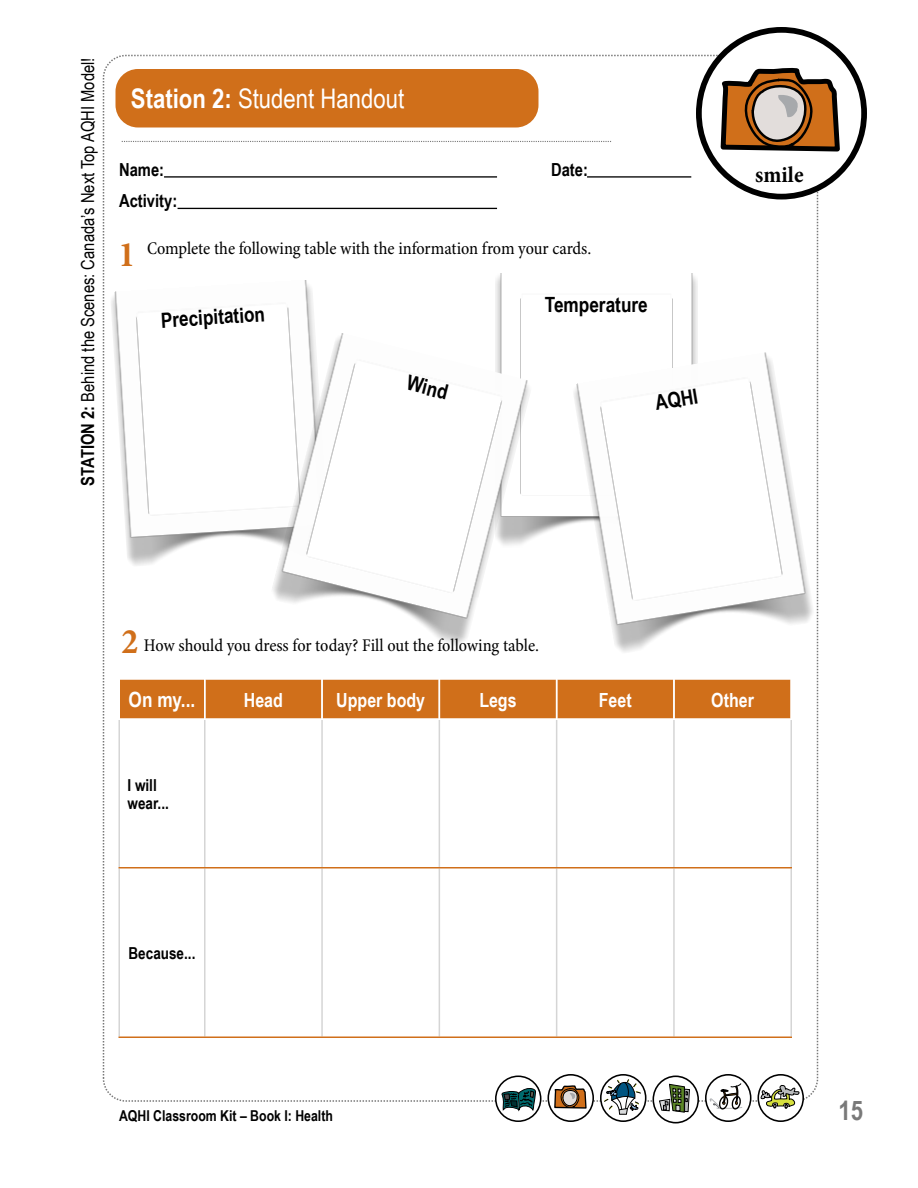
<style>
.page{position:relative;width:918px;height:1188px;background:#fff}
.page>*{position:absolute;margin:0;border:0;box-sizing:border-box;transform-origin:0 0}
.t1{font:700 condensed 36px "Minion Pro";color:#d06f1a}
.t2{font:27px "Arial Narrow";color:#fff}
.t3{font:700 27px "Arial Narrow";color:#797979}
.t4{font:700 condensed 22.95px "Minion Pro";color:#000}
.t5{font:700 21px "Arial Narrow";color:#000}
.t6{font:700 21px "Arial Narrow";color:#fff}
.t7{font:700 19.5px "Arial Narrow";color:#fff}
.t8{font:condensed 18px "Minion Pro";letter-spacing:-.005em;color:#000}
.t9{font:18px "Arial Narrow";color:#000}
.t10{font:700 18px "Arial Narrow";color:#000}
.t11{font:700 16.5px/18px "Arial Narrow";color:#000}
.t12{font:700 15px "Arial Narrow";color:#000}
.s1{font-weight:700}
</style>
<div class="page">
<hr style="left:164px;top:176px;width:333px;height:2px;background:#000">
<hr style="left:587px;top:176px;width:104px;height:2px;background:#000">
<hr style="left:178px;top:208px;width:319px;height:1px;background:#000">
<div style="left:120px;top:680px;width:670px;height:38px;background:#d06f1a"></div>
<hr style="left:790px;top:868px;width:2px;height:168px;background:#d5d5d5">
<hr style="left:790px;top:720px;width:2px;height:147px;background:#d5d5d5">
<hr style="left:673px;top:868px;width:2px;height:168px;background:#d5d5d5">
<hr style="left:673px;top:720px;width:2px;height:147px;background:#d5d5d5">
<hr style="left:673px;top:680px;width:2px;height:38px;background:#fff">
<hr style="left:556px;top:868px;width:1px;height:168px;background:#d5d5d5">
<hr style="left:556px;top:720px;width:1px;height:147px;background:#d5d5d5">
<hr style="left:556px;top:680px;width:1px;height:38px;background:#fff">
<hr style="left:439px;top:868px;width:1px;height:168px;background:#d5d5d5">
<hr style="left:439px;top:720px;width:1px;height:147px;background:#d5d5d5">
<hr style="left:439px;top:680px;width:1px;height:38px;background:#fff">
<hr style="left:321px;top:868px;width:2px;height:168px;background:#d5d5d5">
<hr style="left:321px;top:720px;width:2px;height:147px;background:#d5d5d5">
<hr style="left:321px;top:680px;width:2px;height:38px;background:#fff">
<hr style="left:204px;top:868px;width:2px;height:168px;background:#d5d5d5">
<hr style="left:204px;top:720px;width:2px;height:147px;background:#d5d5d5">
<hr style="left:204px;top:680px;width:2px;height:38px;background:#fff">
<hr style="left:118px;top:868px;width:2px;height:168px;background:#d5d5d5">
<hr style="left:118px;top:720px;width:2px;height:147px;background:#d5d5d5">
<hr style="left:118px;top:1036px;width:674px;height:2px;background:#d06f1a">
<hr style="left:118px;top:867px;width:674px;height:1px;background:#d06f1a">
<svg style="left:496px;top:1076px;width:45px;height:45px"></svg>
<div style="left:495px;top:1076px;width:46px;height:46px;border:2px solid #000;border-radius:50%"></div>
<svg style="left:499px;top:1086px;width:38px;height:27px"></svg>
<div style="left:548px;top:1074px;width:46px;height:48px;border:2px solid #000;border-radius:50%"></div>
<svg style="left:553px;top:1085px;width:34px;height:24px"></svg>
<svg style="left:653px;top:1076px;width:45px;height:47px"></svg>
<div style="left:652px;top:1076px;width:47px;height:47px;border:2px solid #000;border-radius:50%"></div>
<svg style="left:659px;top:1084px;width:31px;height:29px"></svg>
<div style="left:758px;top:1074px;width:46px;height:48px;border:2px solid #000;border-radius:50%"></div>
<svg style="left:760px;top:1074px;width:41px;height:48px"></svg>
<div style="left:705px;top:1074px;width:47px;height:48px;border:2px solid #000;border-radius:50%"></div>
<svg style="left:709px;top:1082px;width:33px;height:28px"></svg>
<svg style="left:601px;top:1075px;width:45px;height:46px"></svg>
<div style="left:600px;top:1074px;width:46px;height:48px;border:2px solid #000;border-radius:50%"></div>
<svg style="left:603px;top:1079px;width:38px;height:36px"></svg>
<div style="left:696px;top:27px;width:171px;height:173px;border:6px solid #000;border-radius:50%"></div>
<svg style="left:716px;top:66px;width:124px;height:86px"></svg>
<img style="left:111px;top:54px;width:459px;height:70px">
<div style="left:116px;top:69px;width:422px;height:59px;background:#d06f1a;border-radius:22px"></div>
<svg style="left:122px;top:141px;width:490px;height:1px"></svg>
<img style="left:111px;top:280px;width:204px;height:286px">
<img style="left:495px;top:273px;width:203px;height:265px">
<img style="left:572px;top:351px;width:241px;height:301px">
<img style="left:269px;top:332px;width:264px;height:313px">
<p class="t9" style="left:75px;top:486px;width:430px;rotate:-90deg"><span class="s1">STATION 2:</span> Behind the Scenes: Canada’s Next Top AQHI Model!</p>
<h2 class="t2" style="left:131px;top:79px;width:275px"><span class="s1">Station 2:</span> Student Handout</h2>
<p class="t10" style="left:119px;top:156px;width:47px">Name:</p>
<p class="t10" style="left:551px;top:156px;width:38px">Date:</p>
<p class="t10" style="left:119px;top:187px;width:60px">Activity:</p>
<p class="t8" style="left:147px;top:237px;width:446px">Complete the following table with the information from your cards.</p>
<h1 class="t1" style="left:118px;top:232px;width:18px">1</h1>
<p class="t5" style="left:160px;top:313px;width:106px;rotate:-4deg">Precipitation</p>
<p class="t5" style="left:410px;top:371px;width:43px;rotate:14deg">Wind</p>
<p class="t5" style="left:545px;top:297px;width:105px">Temperature</p>
<p class="t5" style="left:653px;top:390px;width:45px;rotate:-9deg">AQHI</p>
<p class="t4" style="left:755px;top:161px;width:50px">smile</p>
<h1 class="t1" style="left:122px;top:619px;width:18px">2</h1>
<p class="t8" style="left:144px;top:634px;width:397px">How should you dress for today? Fill out the following table.</p>
<p class="t6" style="left:129px;top:683px;width:68px">On my...</p>
<p class="t7" style="left:244px;top:685px;width:41px">Head</p>
<p class="t7" style="left:336px;top:685px;width:90px">Upper body</p>
<p class="t7" style="left:479px;top:685px;width:39px">Legs</p>
<p class="t7" style="left:599px;top:685px;width:34px">Feet</p>
<p class="t7" style="left:711px;top:685px;width:44px">Other</p>
<p class="t11" style="left:128px;top:775px;width:43px">I will wear...</p>
<p class="t11" style="left:129px;top:943px;width:68px">Because...</p>
<p class="t12" style="left:119px;top:1104px;width:215px">AQHI Classroom Kit – Book I: Health</p>
<h2 class="t3" style="left:838px;top:1090px;width:26px">15</h2>
</div>
